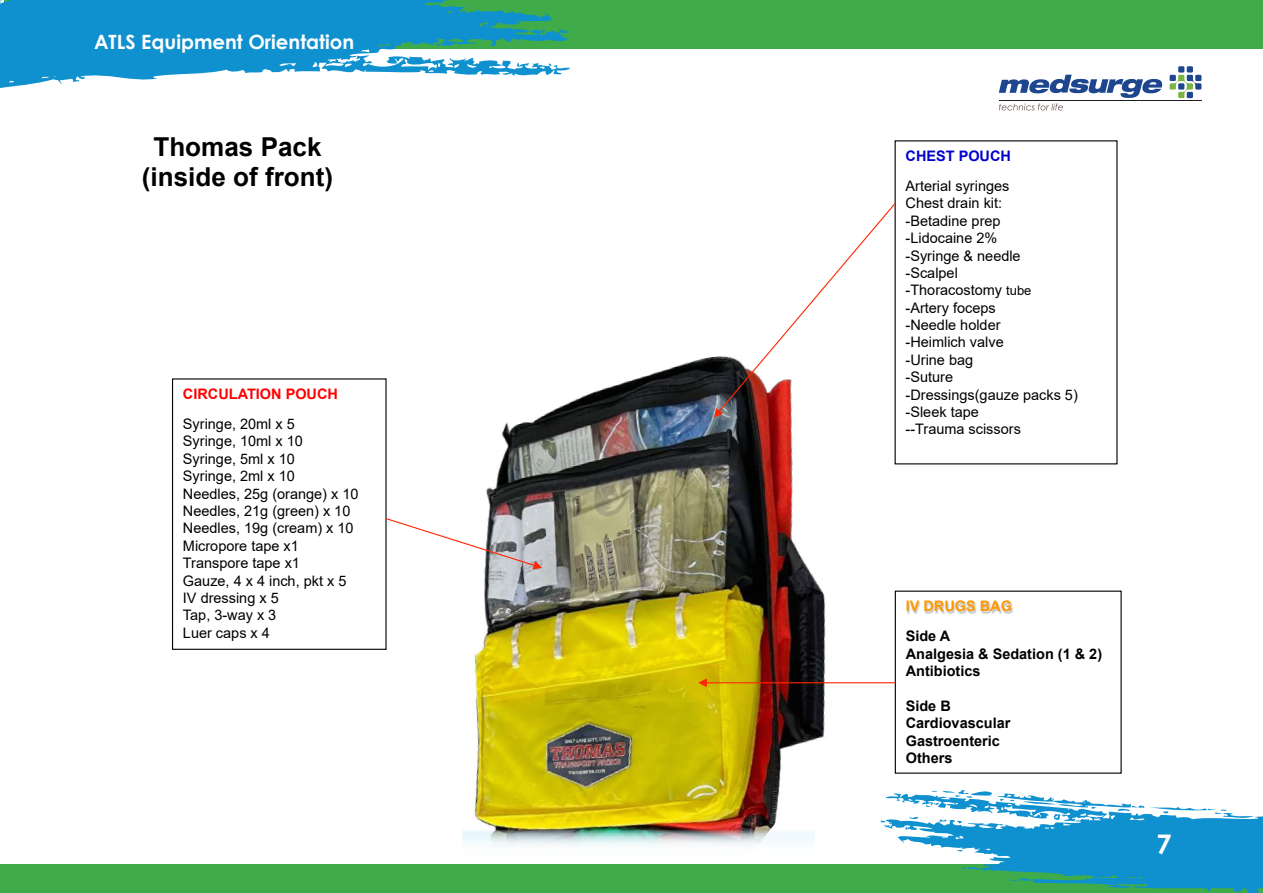
<style>
.page{position:relative;width:1263px;height:893px;background:#fff}
.page>*{position:absolute;margin:0;border:0;box-sizing:border-box;transform-origin:0 0}
.t1{font:700 27px "Century Gothic";color:#fff}
.t2{font:700 26.1px/30.5px "Arial";color:#000;text-align:center}
.t3{font:700 19.65px "Century Gothic";color:#fff}
.t4{font:14.55px/17.4px "Arial";color:#000}
.t5{font:700 14.55px/17.4px "Arial";color:#000}
.t6{font:700 14.55px "Arial";color:#f00}
.t7{font:700 14.55px "Arial";color:#0000cb}
.t8{font:700 14.55px "Arial";color:#ff9800}
.s1{font-size:13.05px}
</style>
<div class="page">
<img style="left:462px;top:356px;width:379px;height:486px">
<div style="left:172px;top:378px;width:215px;height:272px;border:1px solid #000"></div>
<img style="left:907px;top:602px;width:106px;height:12px">
<svg style="left:385px;top:517px;width:157px;height:52px"></svg>
<svg style="left:714px;top:202px;width:182px;height:215px"></svg>
<hr style="left:701px;top:682px;width:194px;height:1px;background:#ff2600">
<svg style="left:698px;top:678px;width:9px;height:9px"></svg>
<img style="left:463px;top:829px;width:352px;height:18px">
<div style="left:0;top:864px;width:1263px;height:29px;background:#3fab49"></div>
<div style="left:4px;top:1px;width:1259px;height:48px;background:#3fab49"></div>
<svg style="left:0;top:0;width:570px;height:88px;fill:#0f90cf"></svg>
<div style="left:1178px;top:66px;width:6px;height:7px;background:#1d468f"></div>
<div style="left:1187px;top:66px;width:6px;height:7px;background:#1d468f"></div>
<svg style="left:1169px;top:75px;width:32px;height:23px"></svg>
<svg style="left:999px;top:104px;width:64px;height:6px"></svg>
<svg style="left:999px;top:75px;width:163px;height:23px"></svg>
<svg style="left:880px;top:790px;width:383px;height:103px"></svg>
<h3 class="t3" style="left:94px;top:27px;width:262px">ATLS Equipment Orientation</h3>
<h2 class="t2" style="left:142px;top:132px;width:193px">Thomas Pack (inside of front)</h2>
<p class="t6" style="left:183px;top:383px;width:157px">CIRCULATION POUCH</p>
<p class="t4" style="left:183px;top:415px;width:177px">Syringe, 20ml x 5<br>Syringe, 10ml x 10<br>Syringe, 5ml x 10<br>Syringe, 2ml x 10<br>Needles, 25g (orange) x 10<br>Needles, 21g (green) x 10<br>Needles, 19g (cream) x 10<br>Micropore tape x1<br>Transpore tape x1<br>Gauze, 4 x 4 inch, pkt x 5<br>IV dressing x 5<br>Tap, 3-way x 3<br>Luer caps x 4</p>
<p class="t7" style="left:905px;top:145px;width:107px">CHEST POUCH</p>
<p class="t4" style="left:905px;top:177px;width:174px">Arterial syringes<br>Chest drain kit:<br>-Betadine prep<br>-Lidocaine 2%<br>-Syringe &amp; needle<br>-Scalpel<br>-Thoracostomy <span class="s1">tube </span>-Artery foceps<br>-Needle holder<br>-Heimlich valve<br>-Urine bag<br>-Suture<br>-Dressings(gauze packs 5) -Sleek tape<br>--Trauma scissors</p>
<p class="t8" style="left:906px;top:595px;width:108px">IV DRUGS BAG</p>
<p class="t5" style="left:906px;top:628px;width:198px">Side A<br>Analgesia &amp; Sedation (1 &amp; 2)<br>Antibiotics</p>
<p class="t5" style="left:906px;top:697px;width:106px">Side B<br>Cardiovascular<br>Gastroenteric<br>Others</p>
<h1 class="t1" style="left:1156px;top:823px;width:17px">7</h1>
</div>
